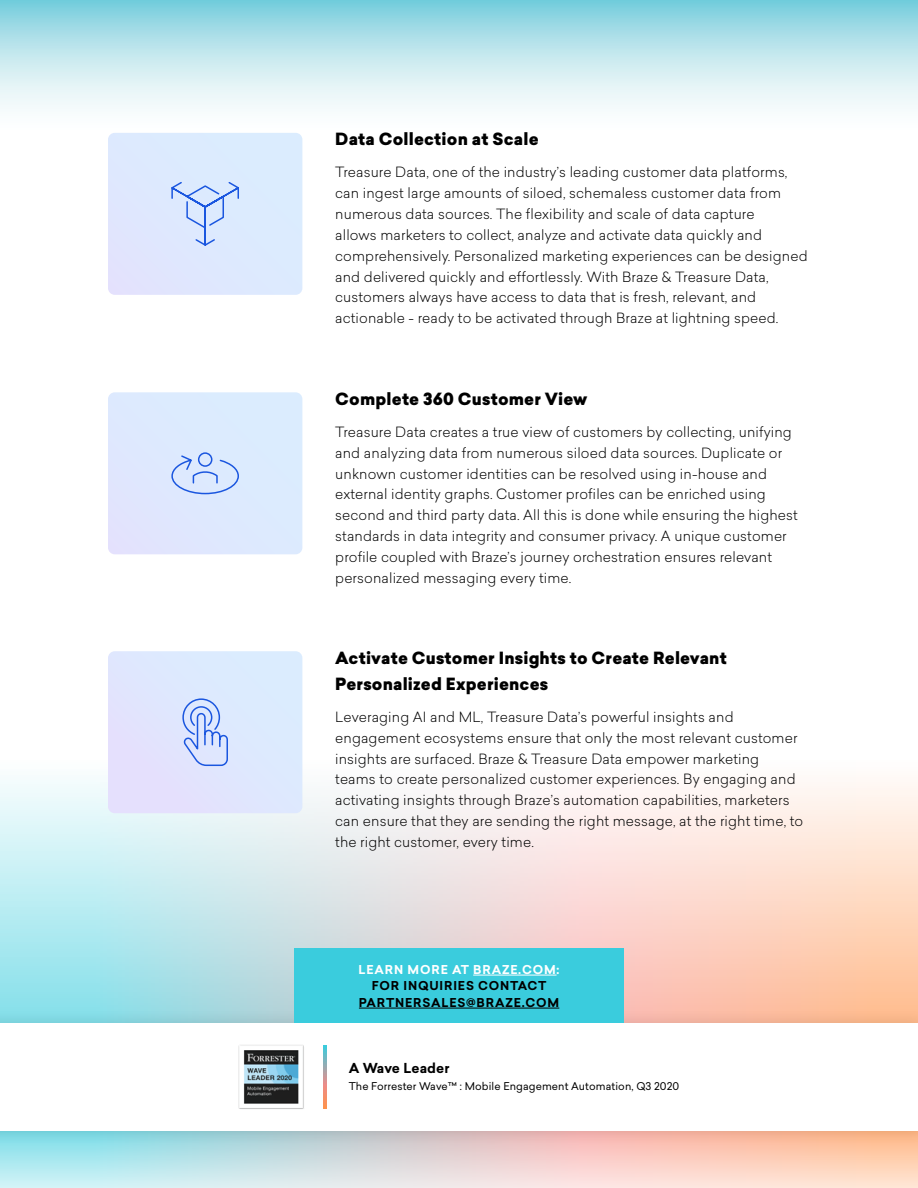
<style>
.page{position:relative;width:918px;height:1188px;background:#fff}
.page>*{position:absolute;margin:0;border:0;box-sizing:border-box;transform-origin:0 0}
.t1{font:900 16.5px/25.5px "Sailec";letter-spacing:.01em;color:#000}
.t2{font:300 13.8px/20.9px "Sailec";letter-spacing:.01em;color:#000}
.t3{font:700 13.5px "Sailec";letter-spacing:.01em;color:#000}
.t4{font:700 12px/16.5px "Sailec";letter-spacing:.07em;color:#000;text-align:center}
.t5{font:700 12px "Sailec";letter-spacing:.07em;color:#fff}
.t6{font:10.5px "Sailec";letter-spacing:.01em;color:#000}
</style>
<div class="page">
<svg style="left:0;top:657px;width:918px;height:351px"></svg>
<svg style="left:0;top:0;width:918px;height:109px"></svg>
<svg style="left:0;top:1146px;width:918px;height:42px"></svg>
<div style="left:0;top:1008px;width:918px;height:138px;background:#000;opacity:.1"></div>
<div style="left:0;top:1023px;width:918px;height:108px;background:#fff"></div>
<div style="left:294px;top:949px;width:330px;height:74px;background:#3accdd"></div>
<hr style="left:473px;top:975px;width:84px;height:1px;background:#fff">
<hr style="left:359px;top:1008px;width:200px;height:1px;background:#000">
<svg style="left:324px;top:1046px;width:3px;height:62px"></svg>
<img style="left:239px;top:1045px;width:65px;height:64px">
<div style="left:108px;top:133px;width:194px;height:162px;background:#ddeafe"></div>
<div style="left:108px;top:392px;width:194px;height:162px;background:#ddeafe"></div>
<div style="left:108px;top:651px;width:194px;height:162px;background:#dfe8fe"></div>
<p class="t1" style="left:335px;top:127px;width:205px">Data Collection at Scale</p>
<p class="t2" style="left:335px;top:162px;width:474px">Treasure Data, one of the industry’s leading customer data platforms, can ingest large amounts of siloed, schemaless customer data from numerous data sources. The flexibility and scale of data capture<br>allows marketers to collect, analyze and activate data quickly and comprehensively. Personalized marketing experiences can be designed and delivered quickly and effortlessly. With Braze &amp; Treasure Data, customers always have access to data that is fresh, relevant, and actionable - ready to be activated through Braze at lightning speed.</p>
<p class="t1" style="left:335px;top:386px;width:254px">Complete 360 Customer View</p>
<p class="t2" style="left:335px;top:421px;width:464px">Treasure Data creates a true view of customers by collecting, unifying and analyzing data from numerous siloed data sources. Duplicate or unknown customer identities can be resolved using in-house and external identity graphs. Customer profiles can be enriched using second and third party data. All this is done while ensuring the highest standards in data integrity and consumer privacy. A unique customer profile coupled with Braze’s journey orchestration ensures relevant personalized messaging every time.</p>
<p class="t1" style="left:335px;top:646px;width:393px">Activate Customer Insights to Create Relevant<br>Personalized Experiences</p>
<p class="t2" style="left:335px;top:706px;width:470px">Leveraging AI and ML, Treasure Data’s powerful insights and engagement ecosystems ensure that only the most relevant customer insights are surfaced. Braze &amp; Treasure Data empower marketing<br>teams to create personalized customer experiences. By engaging and activating insights through Braze’s automation capabilities, marketers can ensure that they are sending the right message, at the right time, to the right customer, every time.</p>
<p class="t5" style="left:359px;top:961px;width:202px">LEARN MORE AT BRAZE.COM:</p>
<p class="t4" style="left:359px;top:978px;width:202px">FOR INQUIRIES CONTACT<br>PARTNERSALES@BRAZE.COM</p>
<p class="t3" style="left:349px;top:1058px;width:102px">A Wave Leader</p>
<p class="t6" style="left:349px;top:1078px;width:332px">The Forrester Wave™ : Mobile Engagement Automation, Q3 2020</p>
</div>
